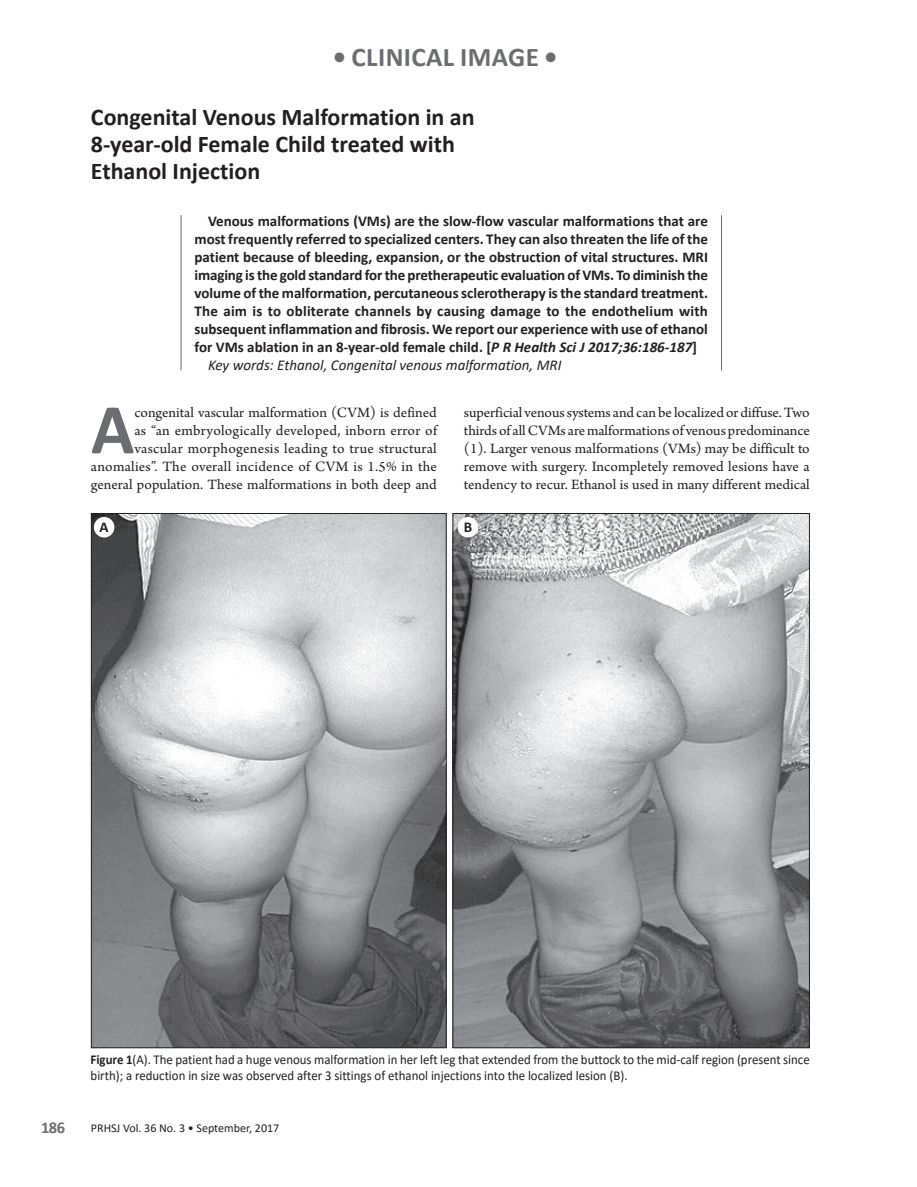
<style>
.page{position:relative;width:917px;height:1187px;background:#fff}
.page>*{position:absolute;margin:0;border:0;box-sizing:border-box;transform-origin:0 0}
.t1{font:700 71.7px "Calibri";color:#6c6d70}
.t2{font:700 27px "Calibri";letter-spacing:.015em;color:#6c6d70}
.t3{font:700 24px/27px "Calibri";color:#231f20}
.t4{font:700 16.5px "Calibri";color:#6c6d70}
.t5{font:700 15px "Calibri";color:#231f20}
.t6{font:15px/18px "Arno Pro";letter-spacing:.005em;color:#231f20;text-align:right}
.t7{font:italic 15px "Calibri";color:#231f20}
.t8{font:13.5px/16.2px "Calibri";color:#231f20;scale:.95 1}
.t9{font:12px "Calibri";color:#231f20}
.s1{font-style:italic}
.s2{font-weight:700}
</style>
<div class="page">
<hr style="left:181px;top:215px;width:1px;height:155px;background:#6c6d70">
<hr style="left:721px;top:215px;width:1px;height:155px;background:#6c6d70">
<img style="left:454px;top:515px;width:353px;height:530px">
<img style="left:93px;top:515px;width:351px;height:530px">
<div style="left:457px;top:517px;width:21px;height:20px;background:#fff;border-radius:50%"></div>
<div style="left:94px;top:517px;width:20px;height:20px;background:#fff;border-radius:50%"></div>
<h2 class="t2" style="left:333px;top:38px;width:226px">• CLINICAL IMAGE •</h2>
<h3 class="t3" style="left:91px;top:103px;width:385px">Congenital Venous Malformation in an<br>8-year-old Female Child treated with<br>Ethanol Injection</h3>
<p class="t5" style="left:208px;top:211px;width:501px">Venous malformations (VMs) are the slow-flow vascular malformations that are</p>
<p class="t5" style="left:194px;top:229px;width:514px">most frequently referred to specialized centers. They can also threaten the life of the</p>
<p class="t5" style="left:194px;top:247px;width:515px">patient because of bleeding, expansion, or the obstruction of vital structures. MRI</p>
<p class="t5" style="left:194px;top:265px;width:514px">imaging is the gold standard for the pretherapeutic evaluation of VMs. To diminish the</p>
<p class="t5" style="left:194px;top:283px;width:515px">volume of the malformation, percutaneous sclerotherapy is the standard treatment.</p>
<p class="t5" style="left:194px;top:301px;width:514px">The aim is to obliterate channels by causing damage to the endothelium with</p>
<p class="t5" style="left:194px;top:319px;width:514px">subsequent inflammation and fibrosis. We report our experience with use of ethanol</p>
<p class="t5" style="left:194px;top:337px;width:504px">for VMs ablation in an 8-year-old female child. [<span class="s1">P R Health Sci J 2017;36:186-187</span>]</p>
<p class="t7" style="left:208px;top:355px;width:355px">Key words: Ethanol, Congenital venous malformation, MRI</p>
<h1 class="t1" style="left:91px;top:378px;width:45px">A</h1>
<p class="t6" style="left:91px;top:404px;width:347px">congenital vascular malformation (CVM) is defined<br>as “an embryologically developed, inborn error of vascular morphogenesis leading to true structural anomalies”. The overall incidence of CVM is 1.5% in the general population. These malformations in both deep and</p>
<p class="t6" style="left:464px;top:404px;width:347px;text-align:justify">superficial venous systems and can be localized or diffuse. Two thirds of all CVMs are malformations of venous predominance (1). Larger venous malformations (VMs) may be difficult to remove with surgery. Incompletely removed lesions have a tendency to recur. Ethanol is used in many different medical</p>
<p class="t5" style="left:100px;top:516px;width:11px">A</p>
<p class="t5" style="left:463px;top:516px;width:10px">B</p>
<p class="t8" style="left:91px;top:1050px;width:758px"><span class="s2">Figure 1</span>(A). The patient had a huge venous malformation in her left leg that extended from the buttock to the mid-calf region (present since birth); a reduction in size was observed after 3 sittings of ethanol injections into the localized lesion (B).</p>
<p class="t4" style="left:41px;top:1115px;width:26px">186</p>
<p class="t9" style="left:91px;top:1119px;width:190px">PRHSJ Vol. 36 No. 3 • September, 2017</p>
</div>
